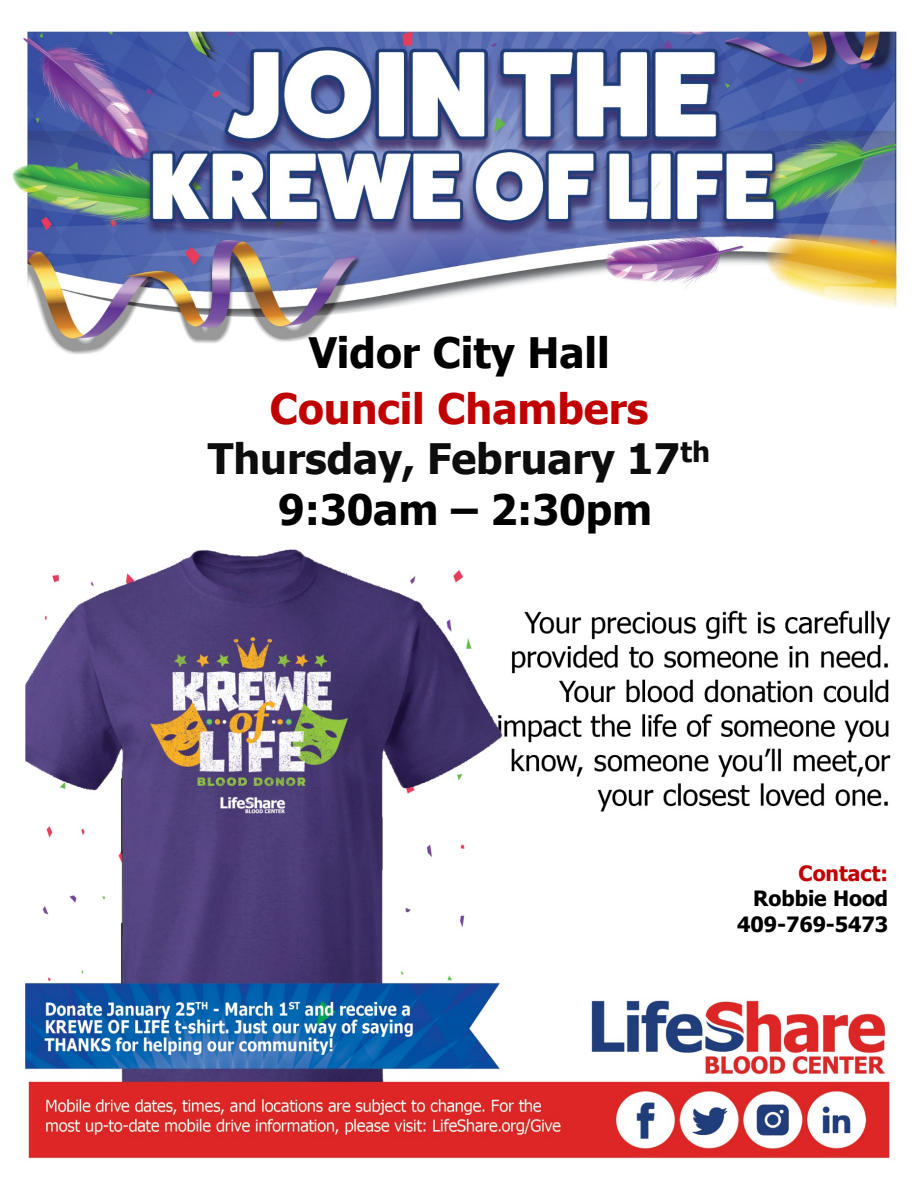
<style>
.page{position:relative;width:918px;height:1188px;background:#fff}
.page>*{position:absolute;margin:0;border:0;box-sizing:border-box;transform-origin:0 0}
.t1{font:700 42px "Tahoma";color:#000}
.t2{font:700 42px "Tahoma";color:#0d0d0d}
.t3{font:700 42px "Tahoma";color:#c00000}
.t4{font:700 21px "Tahoma";letter-spacing:-.005em;color:#000}
.t5{font:700 21px "Tahoma";color:#c00000}
</style>
<div class="page">
<img style="left:12px;top:31px;width:885px;height:1128px">
<p class="t1" style="left:309px;top:323px;width:303px">Vidor City Hall</p>
<p class="t3" style="left:270px;top:379px;width:380px">Council Chambers</p>
<p class="t2" style="left:208px;top:430px;width:504px">Thursday, February 17<sup>th</sup></p>
<p class="t1" style="left:278px;top:480px;width:376px">9:30am – 2:30pm</p>
<p class="t5" style="left:799px;top:859px;width:91px">Contact:</p>
<p class="t4" style="left:753px;top:884px;width:137px">Robbie Hood</p>
<p class="t4" style="left:737px;top:909px;width:153px">409-769-5473</p>
</div>
